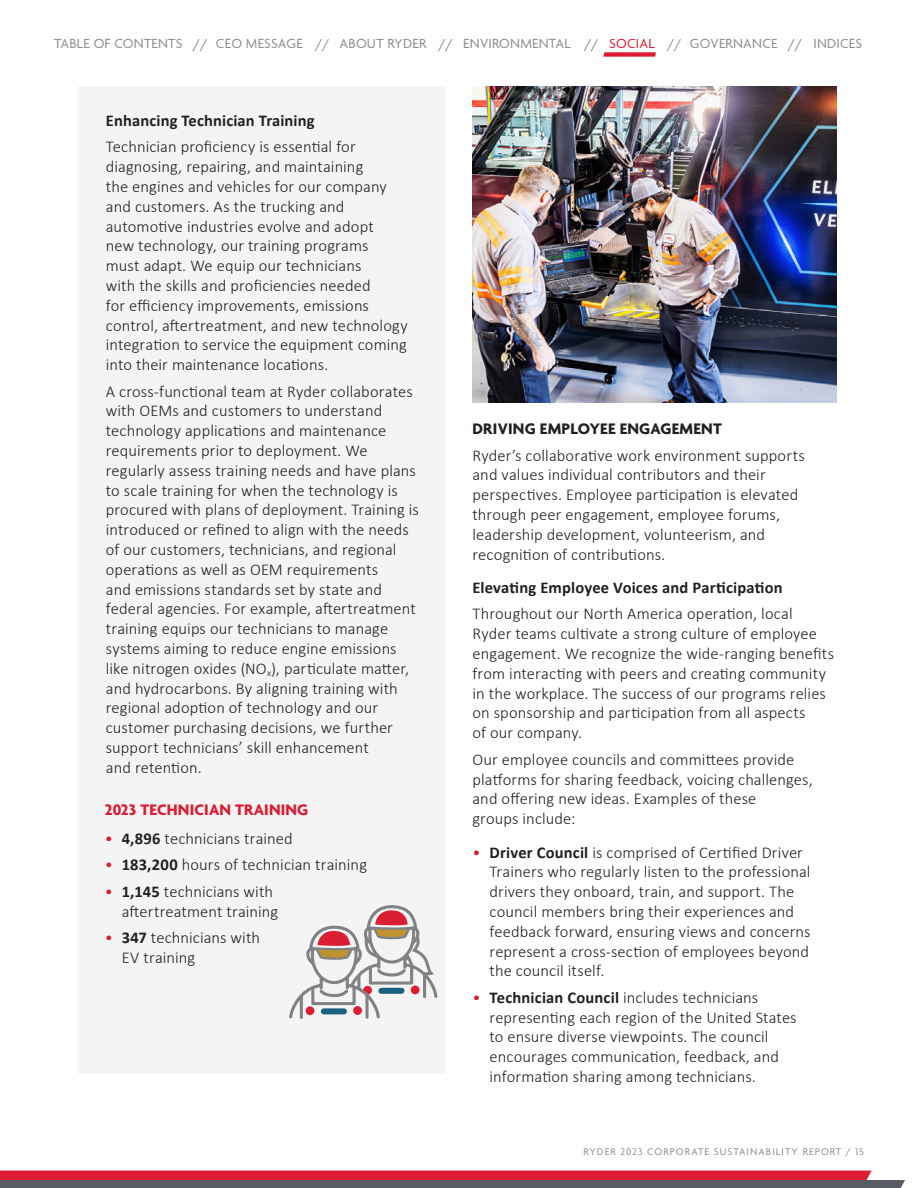
<style>
.page{position:relative;width:918px;height:1188px;background:#fff}
.page>*{position:absolute;margin:0;border:0;box-sizing:border-box;transform-origin:0 0}
.NEW_Callout_Number{font:300 16.5px/19.8px "Calibri";letter-spacing:.005em;color:#231f20}
.body{font:300 16.5px/19.8px "Calibri";letter-spacing:.005em;color:#231f20}
.body-2{font:700 16.5px "Calibri";letter-spacing:.01em;color:#231f20}
.H2_Black_ALL_CAPS{font:700 16.5px "Agenda";letter-spacing:.015em;color:#231f20}
.body-3{font:700 16.5px "Agenda";letter-spacing:.01em;color:#dc1a32}
.t1{font:14.25px "Agenda";letter-spacing:.015em;color:#8e8e8d}
.t2{font:10.5px "Agenda";letter-spacing:.1em;color:#8e8e8d}
.s1{font-size:15px}
.s2{color:#dc1a32}
.s3{font-weight:700}
</style>
<div class="page">
<svg style="left:603px;top:52px;width:53px;height:5px"></svg>
<div style="left:79px;top:86px;width:367px;height:988px;background:#f3f4f3"></div>
<img style="left:472px;top:86px;width:365px;height:317px">
<svg style="left:0;top:887px;width:905px;height:301px"></svg>
<p class="t1" style="left:54px;top:36px;width:810px">TABLE OF CONTENTS <span class="s1">//</span> CEO MESSAGE <span class="s1">//</span> ABOUT RYDER <span class="s1">//</span> ENVIRONMENTAL <span class="s1">//</span> <span class="s2">SOCIAL</span> <span class="s1">//</span> GOVERNANCE <span class="s1">//</span> INDICES</p>
<p class="body-2" style="left:106px;top:110px;width:210px">Enhancing Technician Training</p>
<p class="NEW_Callout_Number" style="left:106px;top:136px;width:303px">Technician proficiency is essential for diagnosing, repairing, and maintaining<br>the engines and vehicles for our company and customers. As the trucking and automotive industries evolve and adopt<br>new technology, our training programs<br>must adapt. We equip our technicians<br>with the skills and proficiencies needed<br>for efficiency improvements, emissions control, aftertreatment, and new technology integration to service the equipment coming into their maintenance locations.</p>
<p class="NEW_Callout_Number" style="left:106px;top:381px;width:315px">A cross-functional team at Ryder collaborates with OEMs and customers to understand technology applications and maintenance requirements prior to deployment. We regularly assess training needs and have plans to scale training for when the technology is procured with plans of deployment. Training is introduced or refined to align with the needs of our customers, technicians, and regional operations as well as OEM requirements<br>and emissions standards set by state and federal agencies. For example, aftertreatment training equips our technicians to manage systems aiming to reduce engine emissions like nitrogen oxides (NO<sub>x</sub>), particulate matter, and hydrocarbons. By aligning training with regional adoption of technology and our customer purchasing decisions, we further support technicians’ skill enhancement<br>and retention.</p>
<p class="body-3" style="left:105px;top:801px;width:205px">2023 TECHNICIAN TRAINING</p>
<p class="NEW_Callout_Number" style="left:105px;top:828px;width:190px"><span class="s2">•</span> <span class="s3">4,896</span> technicians trained</p>
<p class="NEW_Callout_Number" style="left:105px;top:854px;width:264px"><span class="s2">•</span> <span class="s3">183,200</span> hours of technician training</p>
<p class="NEW_Callout_Number" style="left:122px;top:881px;width:158px;text-indent:-17px"><span class="s2">•</span> <span class="s3">1,145</span> technicians with aftertreatment training</p>
<p class="NEW_Callout_Number" style="left:122px;top:927px;width:140px;text-indent:-17px"><span class="s2">•</span> <span class="s3">347</span> technicians with<br>EV training</p>
<h1 class="H2_Black_ALL_CAPS" style="left:472px;top:420px;width:251px">DRIVING EMPLOYEE ENGAGEMENT</h1>
<p class="body" style="left:472px;top:444px;width:334px">Ryder’s collaborative work environment supports and values individual contributors and their perspectives. Employee participation is elevated through peer engagement, employee forums, leadership development, volunteerism, and recognition of contributions.</p>
<p class="body-2" style="left:472px;top:577px;width:312px">Elevating Employee Voices and Participation</p>
<p class="body" style="left:472px;top:603px;width:363px">Throughout our North America operation, local Ryder teams cultivate a strong culture of employee engagement. We recognize the wide-ranging benefits from interacting with peers and creating community in the workplace. The success of our programs relies on sponsorship and participation from all aspects<br>of our company.</p>
<p class="body" style="left:472px;top:749px;width:342px">Our employee councils and committees provide platforms for sharing feedback, voicing challenges, and offering new ideas. Examples of these<br>groups include:</p>
<p class="NEW_Callout_Number" style="left:490px;top:841px;width:323px;text-indent:-17px"><span class="s2">•</span> <span class="s3">Driver Council</span> is comprised of Certified Driver Trainers who regularly listen to the professional drivers they onboard, train, and support. The council members bring their experiences and feedback forward, ensuring views and concerns represent a cross-section of employees beyond the council itself.</p>
<p class="NEW_Callout_Number" style="left:490px;top:987px;width:309px;text-indent:-17px"><span class="s2">•</span> <span class="s3">Technician Council</span> includes technicians representing each region of the United States to ensure diverse viewpoints. The council encourages communication, feedback, and information sharing among technicians.</p>
<p class="t2" style="left:584px;top:1146px;width:282px">RYDER 2023 CORPORATE SUSTAINABILITY REPORT / 15</p>
</div>
